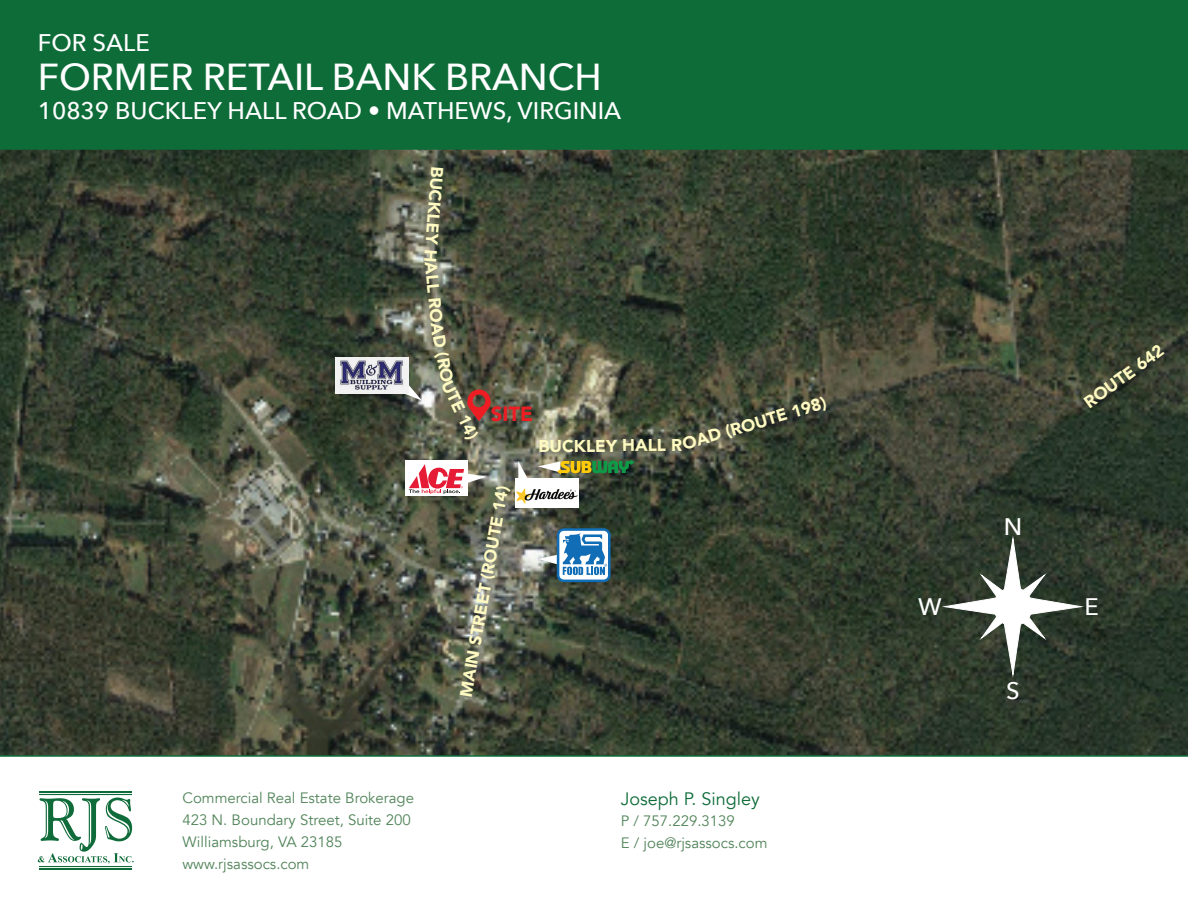
<style>
.page{position:relative;width:1188px;height:918px;background:#fff}
.page>*{position:absolute;margin:0;border:0;box-sizing:border-box;transform-origin:0 0}
.t1{font:500 37.5px "Avenir Next";color:#fff}
.t2{font:500 24px "Avenir Next";color:#fff}
.t3{font:500 23.85px "Avenir Next";color:#fff}
.t4{font:900 20.55px "Avenir";color:#ee1d23}
.t5{font:18px "Avenir";color:#0e6c39}
.t6{font:900 17.1px "Avenir";color:#fffac1}
.t7{font:15px/22.2px "Avenir";color:#518459}
</style>
<div class="page">
<img style="left:0;top:149px;width:1188px;height:606px">
<svg style="left:941px;top:535px;width:144px;height:143px;background:#465044"></svg>
<div style="left:994px;top:588px;width:38px;height:38px;background:#fff;border-radius:50%"></div>
<div style="left:994px;top:587px;width:38px;height:39px;border:1px solid #fff;border-radius:50%"></div>
<svg style="left:38px;top:798px;width:96px;height:66px"></svg>
<hr style="left:39px;top:792px;width:93px;height:1px;background:#0f6b39">
<hr style="left:39px;top:794px;width:93px;height:1px;background:#0f6b39">
<hr style="left:39px;top:868px;width:93px;height:2px;background:#0f6b39">
<hr style="left:39px;top:866px;width:93px;height:1px;background:#0f6b39">
<hr style="left:0;top:148px;width:1188px;height:1px;background:#0e6c39">
<hr style="left:0;top:755px;width:1188px;height:2px;background:#0e6c39">
<div style="left:0;top:0;width:1188px;height:148px;background:#0e6c39"></div>
<svg style="left:467px;top:390px;width:24px;height:31px"></svg>
<svg style="left:538px;top:528px;width:73px;height:54px"></svg>
<svg style="left:401px;top:383px;width:21px;height:18px"></svg>
<img style="left:336px;top:358px;width:73px;height:36px">
<div style="left:405px;top:461px;width:62px;height:35px;background:#fff"></div>
<svg style="left:409px;top:464px;width:77px;height:30px"></svg>
<svg style="left:518px;top:461px;width:11px;height:17px"></svg>
<img style="left:515px;top:478px;width:63px;height:30px">
<svg style="left:538px;top:459px;width:97px;height:15px"></svg>
<h2 class="t2" style="left:38px;top:22px;width:114px">FOR SALE</h2>
<h1 class="t1" style="left:38px;top:45px;width:566px">FORMER RETAIL BANK BRANCH</h1>
<h2 class="t2" style="left:38px;top:90px;width:585px">10839 BUCKLEY HALL ROAD • MATHEWS, VIRGINIA</h2>
<p class="t6" style="left:452px;top:167px;width:98px;rotate:94deg">BUCKLEY H</p>
<p class="t6" style="left:445px;top:260px;width:75px;rotate:84deg">ALL ROA</p>
<p class="t6" style="left:453px;top:332px;width:50px;rotate:79deg">D (RO</p>
<p class="t6" style="left:460px;top:375px;width:65px;rotate:65deg">UTE 14)</p>
<p class="t6" style="left:679px;top:430px;width:151px;rotate:-16deg">OAD (ROUTE 198)</p>
<h3 class="t4" style="left:491px;top:396px;width:44px">SITE</h3>
<p class="t6" style="left:538px;top:432px;width:145px;rotate:-1deg">BUCKLEY HALL R</p>
<p class="t7" style="left:182px;top:787px;width:233px">Commercial Real Estate Brokerage<br>423 N. Boundary Street, Suite 200<br>Williamsburg, VA 23185 www.rjsassocs.com</p>
<p class="t6" style="left:451px;top:694px;width:216px;rotate:-80deg">MAIN STREET (ROUTE 14)</p>
<p class="t5" style="left:621px;top:788px;width:140px">Joseph P. Singley</p>
<p class="t7" style="left:621px;top:811px;width:148px;line-height:21.3px">P / 757.229.3139<br>E / joe@rjsassocs.com</p>
<h3 class="t3" style="left:1004px;top:507px;width:20px">N</h3>
<p class="t6" style="left:1077px;top:392px;width:95px;rotate:-36deg">ROUTE 642</p>
<h3 class="t3" style="left:918px;top:587px;width:25px">W</h3>
<h3 class="t3" style="left:1084px;top:587px;width:16px">E</h3>
<h3 class="t3" style="left:1006px;top:671px;width:15px">S</h3>
</div>
